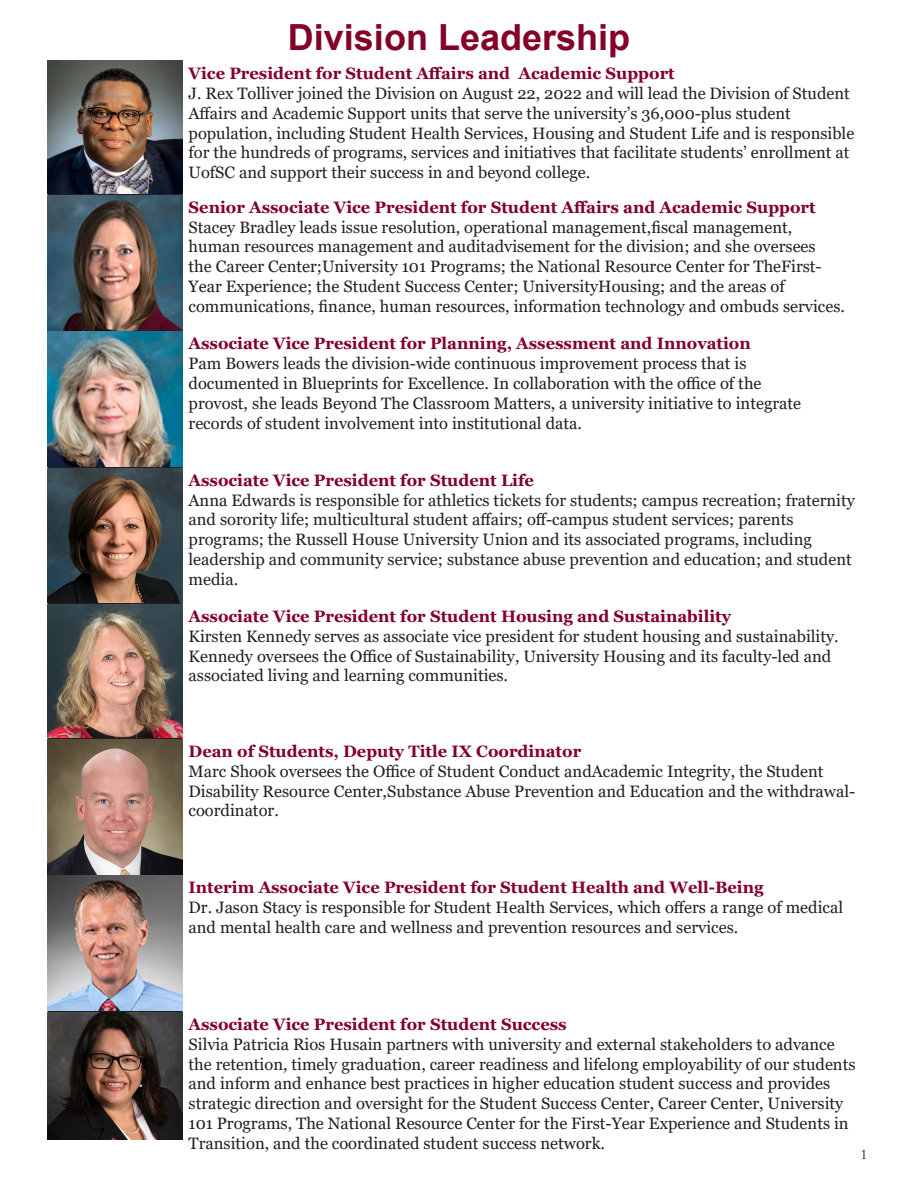
<style>
.page{position:relative;width:918px;height:1188px;background:#fff}
.page>*{position:absolute;margin:0;border:0;box-sizing:border-box;transform-origin:0 0}
.t1{font:700 36px "Arial";color:#840128}
.t2{font:16.5px/19.8px "Georgia";color:#231f20}
.t3{font:700 16.5px "Georgia";color:#840128}
.t4{font:15px "Garamond";color:#231f20}
</style>
<div class="page">
<hr style="left:48px;top:330px;width:135px;height:2px;background:#231f20">
<hr style="left:48px;top:874px;width:135px;height:2px;background:#231f20">
<img style="left:48px;top:61px;width:135px;height:269px">
<img style="left:48px;top:332px;width:135px;height:542px">
<img style="left:48px;top:876px;width:135px;height:263px">
<p class="t1" style="left:288px;top:12px;width:344px">Division Leadership</p>
<p class="t3" style="left:189px;top:63px;width:488px">Vice President for Student Affairs and Academic Support</p>
<p class="t2" style="left:189px;top:84px;width:667px">J. Rex Tolliver joined the Division on August 22, 2022 and will lead the Division of Student Affairs and Academic Support units that serve the university’s 36,000-plus student population, including Student Health Services, Housing and Student Life and is responsible for the hundreds of programs, services and initiatives that facilitate students’ enrollment at UofSC and support their success in and beyond college.</p>
<p class="t3" style="left:189px;top:197px;width:629px">Senior Associate Vice President for Student Affairs and Academic Support</p>
<p class="t2" style="left:189px;top:217px;width:605px">Stacey Bradley leads issue resolution, operational management,fiscal management,</p>
<p class="t2" style="left:189px;top:237px;width:629px">human resources management and auditadvisement for the division; and she oversees</p>
<p class="t2" style="left:189px;top:257px;width:658px">the Career Center;University 101 Programs; the National Resource Center for TheFirst-<br>Year Experience; the Student Success Center; UniversityHousing; and the areas of communications, finance, human resources, information technology and ombuds services.</p>
<p class="t3" style="left:189px;top:333px;width:564px">Associate Vice President for Planning, Assessment and Innovation</p>
<p class="t2" style="left:189px;top:354px;width:559px">Pam Bowers leads the division-wide continuous improvement process that is</p>
<p class="t2" style="left:189px;top:374px;width:575px">documented in Blueprints for Excellence. In collaboration with the office of the</p>
<p class="t2" style="left:189px;top:394px;width:614px">provost, she leads Beyond The Classroom Matters, a university initiative to integrate</p>
<p class="t2" style="left:189px;top:413px;width:395px">records of student involvement into institutional data.</p>
<p class="t3" style="left:189px;top:470px;width:347px">Associate Vice President for Student Life</p>
<p class="t2" style="left:189px;top:490px;width:668px">Anna Edwards is responsible for athletics tickets for students; campus recreation; fraternity and sorority life; multicultural student affairs; off-campus student services; parents programs; the Russell House University Union and its associated programs, including leadership and community service; substance abuse prevention and education; and student media.</p>
<p class="t3" style="left:189px;top:606px;width:544px">Associate Vice President for Student Housing and Sustainability</p>
<p class="t2" style="left:189px;top:627px;width:652px">Kirsten Kennedy serves as associate vice president for student housing and sustainability.<br>Kennedy oversees the Office of Sustainability, University Housing and its faculty-led and associated living and learning communities.</p>
<p class="t3" style="left:189px;top:741px;width:394px">Dean of Students, Deputy Title IX Coordinator</p>
<p class="t2" style="left:189px;top:762px;width:637px">Marc Shook oversees the Office of Student Conduct andAcademic Integrity, the Student</p>
<p class="t2" style="left:189px;top:781px;width:668px">Disability Resource Center,Substance Abuse Prevention and Education and the withdrawal&shy;coordinator.</p>
<p class="t3" style="left:189px;top:877px;width:577px">Interim Associate Vice President for Student Health and Well-Being</p>
<p class="t2" style="left:189px;top:898px;width:656px">Dr. Jason Stacy is responsible for Student Health Services, which offers a range of medical and mental health care and wellness and prevention resources and services.</p>
<p class="t3" style="left:189px;top:1014px;width:380px">Associate Vice President for Student Success</p>
<p class="t2" style="left:189px;top:1035px;width:668px">Silvia Patricia Rios Husain partners with university and external stakeholders to advance the retention, timely graduation, career readiness and lifelong employability of our students and inform and enhance best practices in higher education student success and provides strategic direction and oversight for the Student Success Center, Career Center, University 101 Programs, The National Resource Center for the First-Year Experience and Students in Transition, and the coordinated student success network.</p>
<p class="t4" style="left:860px;top:1145px;width:9px">1</p>
</div>
